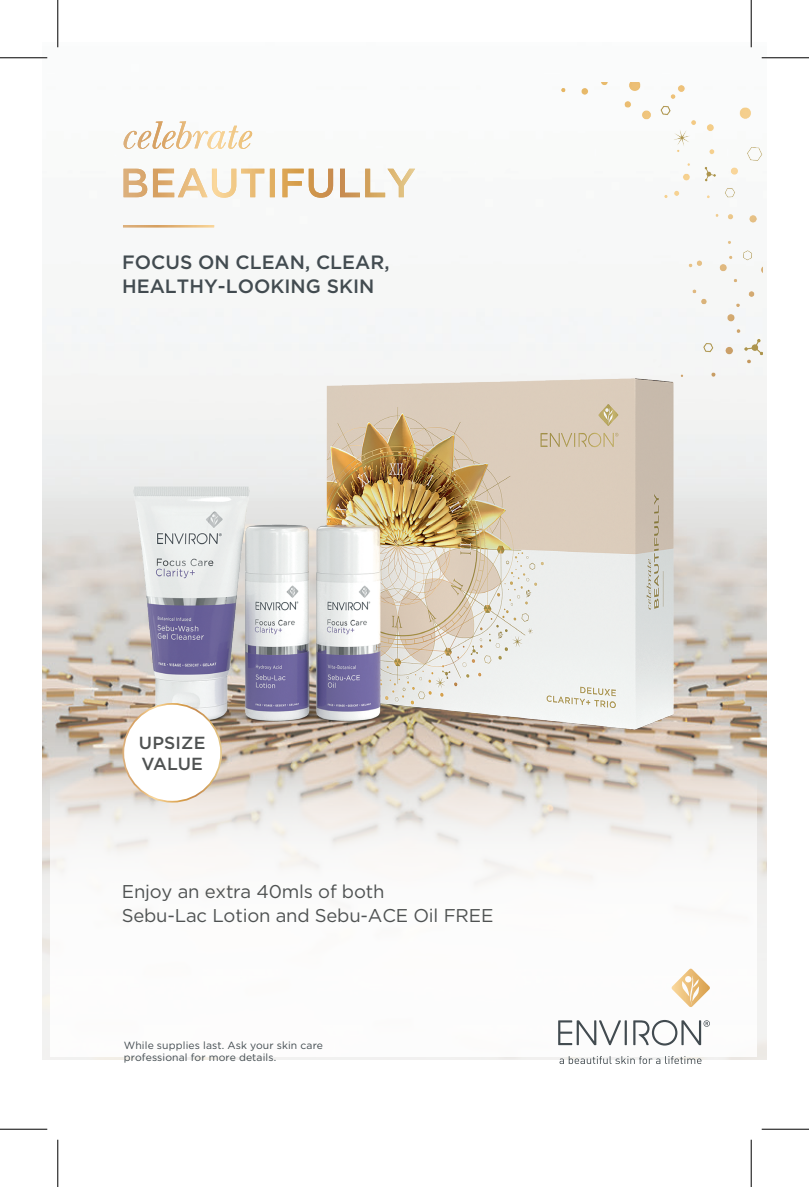
<style>
.page{position:relative;width:809px;height:1187px;background:#fff}
.page>*{position:absolute;margin:0;border:0;box-sizing:border-box;transform-origin:0 0}
.t1{font:500 19.25px/23.8px "Gotham";color:#424b50}
.t2{font:18.55px/24px "Gotham";letter-spacing:-.01em;color:#4f5252}
.t3{font:500 17.5px/20.8px "Gotham";letter-spacing:.01em;color:#4f5252}
.t4{font:10.33px/12.4px "Gotham";letter-spacing:.01em;color:#424b50}
</style>
<div class="page">
<img style="left:43px;top:47px;width:723px;height:691px">
<img style="left:561px;top:82px;width:201px;height:294px">
<svg style="left:671px;top:968px;width:39px;height:39px"></svg>
<svg style="left:558px;top:1020px;width:151px;height:44px"></svg>
<svg style="left:124px;top:121px;width:128px;height:28px"></svg>
<img style="left:83px;top:228px;width:654px;height:654px">
<div style="left:123px;top:704px;width:98px;height:97px;background:#fff;border-radius:50%"></div>
<div style="left:122px;top:703px;width:100px;height:99px;border:2px solid #fff;border-radius:50%"></div>
<hr style="left:0;top:57px;width:47px;height:2px;background:#fff">
<hr style="left:761px;top:57px;width:47px;height:2px;background:#fff">
<hr style="left:0;top:57px;width:47px;height:1px;background:#000">
<hr style="left:761px;top:57px;width:47px;height:1px;background:#000">
<hr style="left:0;top:1128px;width:47px;height:1px;background:#000">
<hr style="left:761px;top:1128px;width:47px;height:1px;background:#000">
<hr style="left:57px;top:0;width:1px;height:47px;background:#000">
<hr style="left:57px;top:1139px;width:1px;height:47px;background:#000">
<hr style="left:750px;top:0;width:1px;height:47px;background:#000">
<hr style="left:750px;top:1139px;width:1px;height:47px;background:#000">
<h1 class="t1" style="left:122px;top:250px;width:269px">FOCUS ON CLEAN, CLEAR,<br>HEALTHY-LOOKING SKIN</h1>
<h3 class="t3" style="left:139px;top:732px;width:68px">UPSIZE<br>VALUE</h3>
<h2 class="t2" style="left:122px;top:879px;width:373px">Enjoy an extra 40mls of both<br>Sebu-Lac Lotion and Sebu-ACE Oil FREE</h2>
<p class="t4" style="left:124px;top:1038px;width:200px">While supplies last. Ask your skin care professional for more details.</p>
</div>
